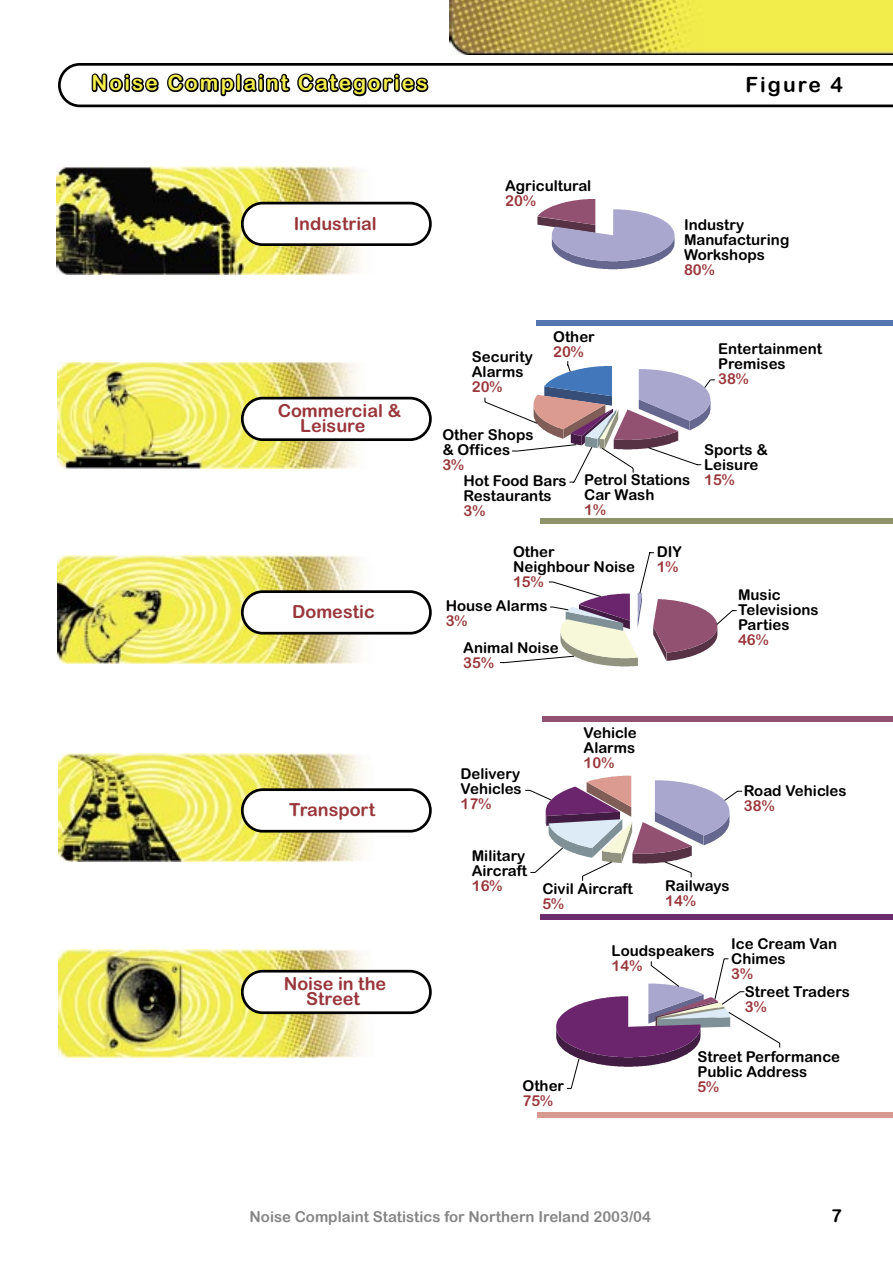
<style>
.page{position:relative;width:893px;height:1263px;background:#fff}
.page>*{position:absolute;margin:0;border:0;box-sizing:border-box;transform-origin:0 0}
.t1{font:21px "Arial Rounded MT Bold";letter-spacing:.1em;color:#f3ed4d}
.t2{font:21px "Arial Rounded MT Bold";letter-spacing:.1em;color:#000}
.t3{font:18px/15px "Arial Rounded MT Bold";color:#99363b}
.t4{font:18px "Arial Rounded MT Bold";color:#000}
.t5{font:15px/15px "Arial Rounded MT Bold";color:#000}
.t6{font:15px "Arial Rounded MT Bold";color:#858585}
.s1{color:#99363b}
</style>
<div class="page">
<img style="left:450px;top:0;width:443px;height:54px">
<img style="left:58px;top:362px;width:370px;height:106px">
<img style="left:59px;top:950px;width:369px;height:108px">
<img style="left:59px;top:753px;width:369px;height:108px">
<img style="left:57px;top:555px;width:371px;height:108px">
<img style="left:56px;top:167px;width:372px;height:108px">
<svg style="left:537px;top:199px;width:137px;height:70px"></svg>
<svg style="left:484px;top:361px;width:231px;height:122px"></svg>
<svg style="left:500px;top:552px;width:237px;height:114px"></svg>
<svg style="left:525px;top:776px;width:218px;height:105px"></svg>
<svg style="left:556px;top:958px;width:224px;height:131px"></svg>
<div style="left:242px;top:203px;width:188px;height:42px;background:#fff;border-radius:21px"></div>
<div style="left:241px;top:202px;width:191px;height:44px;border:3px solid #000;border-radius:21px"></div>
<div style="left:242px;top:592px;width:188px;height:41px;background:#fff;border-radius:21px"></div>
<div style="left:241px;top:590px;width:191px;height:44px;border:3px solid #000;border-radius:21px"></div>
<div style="left:242px;top:790px;width:188px;height:41px;background:#fff;border-radius:21px"></div>
<div style="left:241px;top:788px;width:191px;height:44px;border:3px solid #000;border-radius:21px"></div>
<div style="left:242px;top:398px;width:188px;height:42px;background:#fff;border-radius:21px"></div>
<div style="left:241px;top:397px;width:191px;height:44px;border:3px solid #000;border-radius:21px"></div>
<div style="left:242px;top:971px;width:188px;height:42px;background:#fff;border-radius:21px"></div>
<div style="left:241px;top:970px;width:191px;height:44px;border:3px solid #000;border-radius:21px"></div>
<div style="left:536px;top:320px;width:357px;height:6px;background:#5375b0"></div>
<div style="left:541px;top:518px;width:352px;height:6px;background:#8f936a"></div>
<div style="left:542px;top:716px;width:351px;height:6px;background:#925171"></div>
<div style="left:540px;top:914px;width:353px;height:6px;background:#6b2b6c"></div>
<div style="left:538px;top:1112px;width:355px;height:6px;background:#d89a90"></div>
<svg style="left:58px;top:63px;width:835px;height:44px"></svg>
<p class="t1" style="left:92px;top:70px;width:338px">Noise Complaint Categories</p>
<p class="t2" style="left:746px;top:72px;width:99px">Figure 4</p>
<p class="t3" style="left:294px;top:216px;width:85px">Industrial</p>
<p class="t3" style="left:300px;top:403px;width:102px;text-indent:-22px">Commercial &amp;<br>Leisure</p>
<p class="t3" style="left:292px;top:604px;width:84px">Domestic</p>
<p class="t3" style="left:289px;top:802px;width:87px">Transport</p>
<p class="t3" style="left:284px;top:976px;width:104px;text-align:center">Noise in the<br>Street</p>
<p class="t5" style="left:505px;top:178px;width:88px">Agricultural<br><span class="s1">20%</span></p>
<p class="t5" style="left:472px;top:349px;width:62px">Security<br>Alarms<br><span class="s1">20%</span></p>
<p class="t5" style="left:553px;top:329px;width:43px">Other<br><span class="s1">20%</span></p>
<p class="t5" style="left:684px;top:217px;width:107px">Industry<br>Manufacturing<br>Workshops<br><span class="s1">80%</span></p>
<p class="t5" style="left:718px;top:340px;width:105px">Entertainment<br>Premises<br><span class="s1">38%</span></p>
<p class="t5" style="left:442px;top:427px;width:93px">Other Shops &amp; Offices<br><span class="s1">3%</span></p>
<p class="t5" style="left:463px;top:473px;width:105px">Hot Food Bars<br>Restaurants<br><span class="s1">3%</span></p>
<p class="t5" style="left:584px;top:472px;width:108px">Petrol Stations<br>Car Wash<br><span class="s1">1%</span></p>
<p class="t5" style="left:513px;top:544px;width:124px">Other<br>Neighbour Noise<br><span class="s1">15%</span></p>
<p class="t5" style="left:446px;top:598px;width:104px">House Alarms<br><span class="s1">3%</span></p>
<p class="t5" style="left:463px;top:640px;width:97px">Animal Noise<br><span class="s1">35%</span></p>
<p class="t5" style="left:657px;top:544px;width:27px">DIY<br><span class="s1">1%</span></p>
<p class="t5" style="left:704px;top:442px;width:65px">Sports &amp;<br>Leisure<br><span class="s1">15%</span></p>
<p class="t5" style="left:738px;top:587px;width:82px">Music<br>Televisions<br>Parties<br><span class="s1">46%</span></p>
<p class="t5" style="left:460px;top:766px;width:63px;text-align:justify">Delivery Vehicles <span class="s1">17%</span></p>
<p class="t5" style="left:583px;top:725px;width:55px;text-align:justify">Vehicle Alarms <span class="s1">10%</span></p>
<p class="t5" style="left:744px;top:783px;width:104px">Road Vehicles<br><span class="s1">38%</span></p>
<p class="t5" style="left:472px;top:848px;width:57px;text-align:justify">Military Aircraft <span class="s1">16%</span></p>
<p class="t5" style="left:542px;top:881px;width:92px">Civil Aircraft<br><span class="s1">5%</span></p>
<p class="t5" style="left:665px;top:878px;width:66px">Railways<br><span class="s1">14%</span></p>
<p class="t5" style="left:522px;top:1078px;width:43px">Other<br><span class="s1">75%</span></p>
<p class="t5" style="left:731px;top:936px;width:107px">Ice Cream Van<br>Chimes<br><span class="s1">3%</span></p>
<p class="t5" style="left:745px;top:984px;width:106px">Street Traders<br><span class="s1">3%</span></p>
<p class="t5" style="left:697px;top:1049px;width:144px">Street Performance<br>Public Address<br><span class="s1">5%</span></p>
<p class="t5" style="left:612px;top:942px;width:105px">Loudspeakers<br><span class="s1">14%</span></p>
<p class="t6" style="left:250px;top:1208px;width:403px">Noise Complaint Statistics for Northern Ireland 2003/04</p>
<p class="t4" style="left:831px;top:1205px;width:12px">7</p>
</div>
